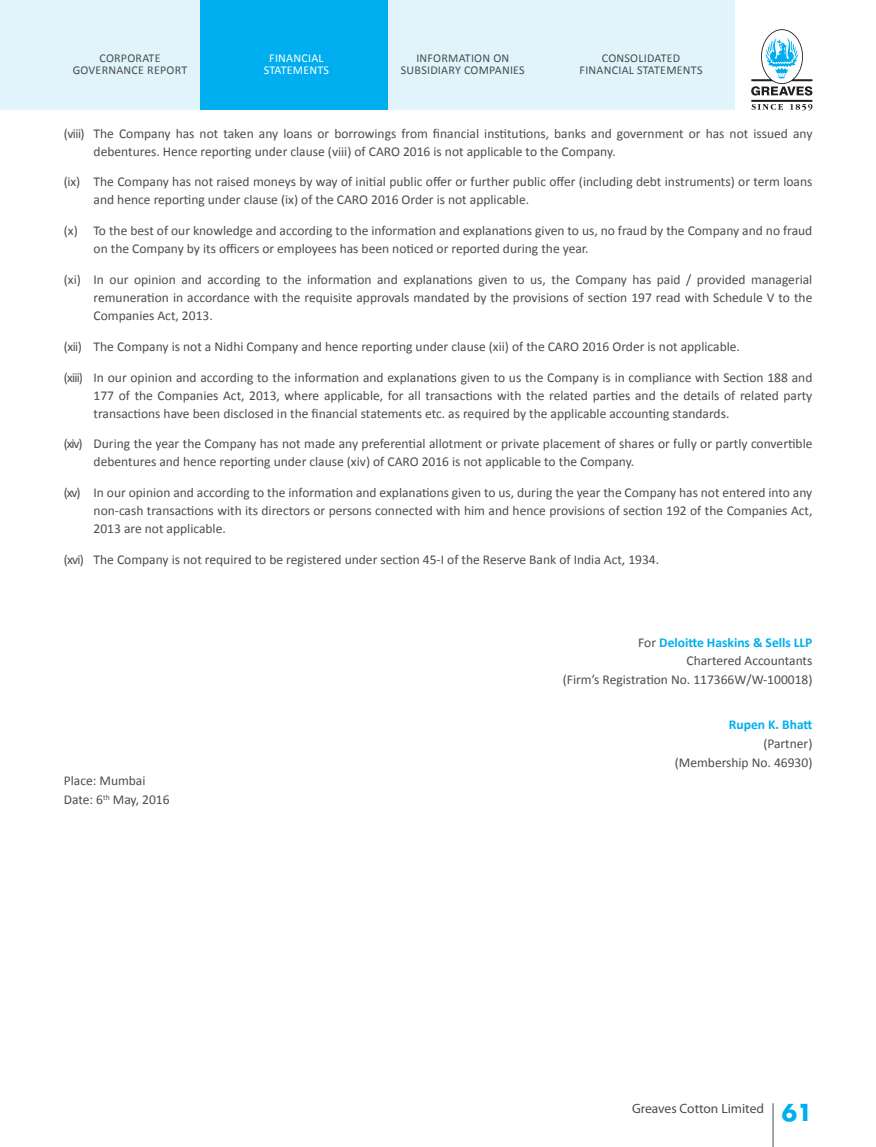
<style>
.page{position:relative;width:876px;height:1147px;background:#fff}
.page>*{position:absolute;margin:0;border:0;box-sizing:border-box;transform-origin:0 0}
.t1{font:13.5px/18px "Calibri";color:#4b4c4d}
.t2{font:13.5px "Myriad Pro";color:#4b4c4d}
.t3{font:12px/12px "Calibri";letter-spacing:.02em;color:#4b4c4d;text-align:center}
.t4{font:12px/12px "Calibri";letter-spacing:.02em;color:#fff;text-align:center}
.s1{font-weight:700;color:#00aeef}
.s2{font-family:"Belmar";font-weight:700;font-size:25.5px;color:#00aeef}
</style>
<div class="page">
<div style="left:0;top:0;width:734px;height:110px;background:#e1f4fc"></div>
<svg style="left:751px;top:29px;width:61px;height:82px"></svg>
<div style="left:200px;top:0;width:187px;height:110px;background:#00aeef"></div>
<hr style="left:772px;top:1103px;width:1px;height:44px;background:#4b4c4d">
<p class="t3" style="left:73px;top:52px;width:116px">CORPORATE<br>GOVERNANCE REPORT</p>
<p class="t4" style="left:264px;top:52px;width:67px">FINANCIAL<br>STATEMENTS</p>
<p class="t3" style="left:401px;top:52px;width:125px">INFORMATION ON<br>SUBSIDIARY COMPANIES</p>
<p class="t3" style="left:579px;top:52px;width:124px">CONSOLIDATED<br>FINANCIAL STATEMENTS</p>
<p class="t1" style="left:94px;top:124px;width:720px;text-indent:-30px">(viii) The Company has not taken any loans or borrowings from financial institutions, banks and government or has not issued any debentures. Hence reporting under clause (viii) of CARO 2016 is not applicable to the Company.</p>
<p class="t1" style="left:94px;top:172px;width:720px;text-indent:-30px">(ix) The Company has not raised moneys by way of initial public offer or further public offer (including debt instruments) or term loans and hence reporting under clause (ix) of the CARO 2016 Order is not applicable.</p>
<p class="t1" style="left:94px;top:221px;width:720px;text-indent:-30px">(x) To the best of our knowledge and according to the information and explanations given to us, no fraud by the Company and no fraud on the Company by its officers or employees has been noticed or reported during the year.</p>
<p class="t1" style="left:94px;top:270px;width:720px;text-align:justify;text-indent:-30px">(xi) In our opinion and according to the information and explanations given to us, the Company has paid / provided managerial remuneration in accordance with the requisite approvals mandated by the provisions of section 197 read with Schedule V to the Companies Act, 2013.</p>
<p class="t1" style="left:64px;top:337px;width:677px">(xii) The Company is not a Nidhi Company and hence reporting under clause (xii) of the CARO 2016 Order is not applicable.</p>
<p class="t1" style="left:94px;top:367px;width:720px;text-align:justify;text-indent:-30px">(xiii) In our opinion and according to the information and explanations given to us the Company is in compliance with Section 188 and 177 of the Companies Act, 2013, where applicable, for all transactions with the related parties and the details of related party transactions have been disclosed in the financial statements etc. as required by the applicable accounting standards.</p>
<p class="t1" style="left:94px;top:434px;width:720px;text-indent:-30px">(xiv) During the year the Company has not made any preferential allotment or private placement of shares or fully or partly convertible debentures and hence reporting under clause (xiv) of CARO 2016 is not applicable to the Company.</p>
<p class="t1" style="left:94px;top:483px;width:720px;text-align:justify;text-indent:-30px">(xv) In our opinion and according to the information and explanations given to us, during the year the Company has not entered into any non-cash transactions with its directors or persons connected with him and hence provisions of section 192 of the Companies Act, 2013 are not applicable.</p>
<p class="t1" style="left:64px;top:550px;width:597px">(xvi) The Company is not required to be registered under section 45-I of the Reserve Bank of India Act, 1934.</p>
<p class="t1" style="left:64px;top:771px;width:107px;line-height:18.9px">Place: Mumbai<br>Date: 6<sup>th</sup> May, 2016</p>
<p class="t1" style="left:563px;top:632px;width:251px;line-height:18.9px;text-align:right">For <span class="s1">Deloitte Haskins &amp; Sells LLP<br></span>Chartered Accountants<br>(Firm’s Registration No. 117366W/W-100018)</p>
<p class="t1" style="left:674px;top:714px;width:139px;line-height:18.9px;text-align:right"><span class="s1">Rupen K. Bhatt<br></span>(Partner)<br>(Membership No. 46930)</p>
<p class="t2" style="left:632px;top:1100px;width:182px">Greaves Cotton Limited <span class="s2">61</span></p>
</div>
